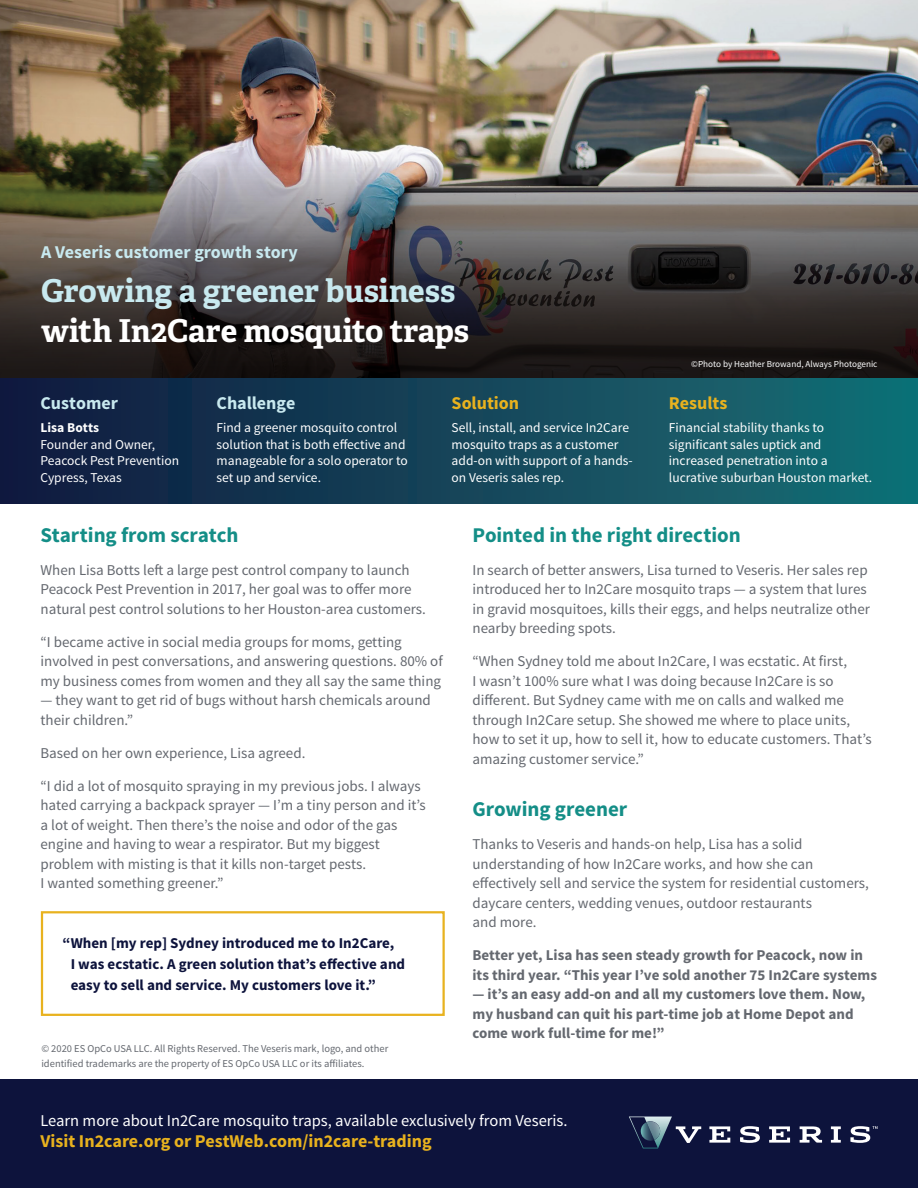
<style>
.page{position:relative;width:918px;height:1188px;background:#fff}
.page>*{position:absolute;margin:0;border:0;box-sizing:border-box;transform-origin:0 0}
.MIXED_TITLE{font:700 31.5px/40.5px "Adelle PE";letter-spacing:-.005em;color:#fff}
.SIDEBAR_HEADINGS{font:700 21px "Source Sans Pro";letter-spacing:-.005em;color:#148e87}
.CTA_BAR{font:700 18px "Source Sans Pro";color:#e8b21e}
.MIXED_TITLE-2{font:700 18px "Source Sans Pro";color:#c8e9ef}
.SIDEBAR_HEADINGS-2{font:700 18px "Source Sans Pro";color:#c8e9ef}
.SIDEBAR_HEADINGS-3{font:700 18px "Source Sans Pro";color:#e8b21e}
.CTA_BAR-2{font:16.5px "Source Sans Pro";color:#fff}
.SIDEBAR_HEADINGS-4{font:15px/19.5px "Source Sans Pro";color:#64686f}
.SIDEBAR_HEADINGS-5{font:700 15px/19.5px "Source Sans Pro";color:#64686f}
.PULLOUT_COPY_16pt{font:700 15px/21px "Source Sans Pro";color:#0d133c}
.SIDEBAR_BULLETS{font:13.5px/16.5px "Source Sans Pro";color:#fff}
.SIDEBAR_BULLETS-2{font:700 13.5px "Source Sans Pro";color:#fff}
.t1{font:10.5px/15px "Source Sans Pro";color:#64686f}
.t2{font:9.15px "Source Sans Pro";color:#fff}
.s1{color:#c8e9ef}
</style>
<div class="page">
<div style="left:41px;top:911px;width:404px;height:105px;border:2px solid #e8b21f"></div>
<img style="left:0;top:0;width:918px;height:73px">
<img style="left:0;top:73px;width:918px;height:305px">
<div style="left:0;top:1080px;width:918px;height:108px;background:#0d133c"></div>
<svg style="left:709px;top:1126px;width:21px;height:17px"></svg>
<svg style="left:740px;top:1126px;width:20px;height:17px"></svg>
<svg style="left:769px;top:1126px;width:21px;height:17px"></svg>
<svg style="left:800px;top:1126px;width:22px;height:17px"></svg>
<svg style="left:831px;top:1126px;width:10px;height:17px"></svg>
<svg style="left:629px;top:1117px;width:72px;height:31px"></svg>
<img style="left:641px;top:1122px;width:13px;height:19px">
<img style="left:646px;top:1121px;width:14px;height:19px">
<svg style="left:850px;top:1126px;width:28px;height:17px"></svg>
<div style="left:0;top:378px;width:918px;height:125px;background:linear-gradient(to right,#11193e,#157076)"></div>
<p class="MIXED_TITLE-2" style="left:41px;top:241px;width:258px">A Veseris customer growth story</p>
<p class="MIXED_TITLE" style="left:41px;top:269px;width:430px"><span class="s1">Growing a greener business </span>with In2Care mosquito traps</p>
<p class="SIDEBAR_HEADINGS-2" style="left:41px;top:391px;width:79px">Customer</p>
<p class="SIDEBAR_BULLETS-2" style="left:41px;top:419px;width:60px">Lisa Botts</p>
<p class="SIDEBAR_BULLETS" style="left:41px;top:436px;width:140px">Founder and Owner,<br>Peacock Pest Prevention<br>Cypress, Texas</p>
<p class="SIDEBAR_HEADINGS-2" style="left:217px;top:391px;width:80px">Challenge</p>
<p class="SIDEBAR_BULLETS" style="left:217px;top:420px;width:193px">Find a greener mosquito control solution that is both effective and manageable for a solo operator to set up and service.</p>
<p class="SIDEBAR_HEADINGS-3" style="left:452px;top:391px;width:69px">Solution</p>
<p class="SIDEBAR_BULLETS" style="left:452px;top:420px;width:183px">Sell, install, and service In2Care mosquito traps as a customer add-on with support of a hands&shy;on Veseris sales rep.</p>
<p class="t2" style="left:691px;top:358px;width:188px">©Photo by Heather Browand, Always Photogenic</p>
<p class="SIDEBAR_HEADINGS-3" style="left:669px;top:391px;width:60px">Results</p>
<p class="SIDEBAR_BULLETS" style="left:669px;top:420px;width:205px">Financial stability thanks to significant sales uptick and increased penetration into a lucrative suburban Houston market.</p>
<p class="SIDEBAR_HEADINGS" style="left:40px;top:521px;width:199px">Starting from scratch</p>
<p class="SIDEBAR_HEADINGS-4" style="left:40px;top:560px;width:387px">When Lisa Botts left a large pest control company to launch<br>Peacock Pest Prevention in 2017, her goal was to offer more natural pest control solutions to her Houston-area customers.</p>
<p class="SIDEBAR_HEADINGS-4" style="left:40px;top:632px;width:404px">“I became active in social media groups for moms, getting involved in pest conversations, and answering questions. 80% of my business comes from women and they all say the same thing</p>
<p class="SIDEBAR_HEADINGS-4" style="left:40px;top:691px;width:392px">— they want to get rid of bugs without harsh chemicals around their children.”</p>
<p class="SIDEBAR_HEADINGS-4" style="left:40px;top:743px;width:266px">Based on her own experience, Lisa agreed.</p>
<p class="SIDEBAR_HEADINGS-4" style="left:40px;top:776px;width:387px">“I did a lot of mosquito spraying in my previous jobs. I always hated carrying a backpack sprayer — I’m a tiny person and it’s a lot of weight. Then there’s the noise and odor of the gas engine and having to wear a respirator. But my biggest problem with misting is that it kills non-target pests.<br>I wanted something greener.”</p>
<p class="PULLOUT_COPY_16pt" style="left:71px;top:933px;width:336px;text-indent:-8px">“When [my rep] Sydney introduced me to In2Care,<br>I was ecstatic. A green solution that’s effective and easy to sell and service. My customers love it.”</p>
<p class="t1" style="left:41px;top:1041px;width:348px">© 2020 ES OpCo USA LLC. All Rights Reserved. The Veseris mark, logo, and other identified trademarks are the property of ES OpCo USA LLC or its affiliates.</p>
<p class="SIDEBAR_HEADINGS" style="left:472px;top:521px;width:270px">Pointed in the right direction</p>
<p class="SIDEBAR_HEADINGS-4" style="left:472px;top:560px;width:399px">In search of better answers, Lisa turned to Veseris. Her sales rep introduced her to In2Care mosquito traps — a system that lures in gravid mosquitoes, kills their eggs, and helps neutralize other nearby breeding spots.</p>
<p class="SIDEBAR_HEADINGS-4" style="left:472px;top:652px;width:401px">“When Sydney told me about In2Care, I was ecstatic. At first,<br>I wasn’t 100% sure what I was doing because In2Care is so different. But Sydney came with me on calls and walked me through In2Care setup. She showed me where to place units, how to set it up, how to sell it, how to educate customers. That’s amazing customer service.”</p>
<p class="SIDEBAR_HEADINGS" style="left:472px;top:796px;width:156px">Growing greener</p>
<p class="SIDEBAR_HEADINGS-4" style="left:472px;top:835px;width:398px">Thanks to Veseris and hands-on help, Lisa has a solid understanding of how In2Care works, and how she can effectively sell and service the system for residential customers, daycare centers, wedding venues, outdoor restaurants<br>and more.</p>
<p class="SIDEBAR_HEADINGS-5" style="left:472px;top:946px;width:406px">Better yet, Lisa has seen steady growth for Peacock, now in its third year. “This year I’ve sold another 75 In2Care systems</p>
<p class="SIDEBAR_HEADINGS-5" style="left:472px;top:985px;width:394px">— it’s an easy add-on and all my customers love them. Now, my husband can quit his part-time job at Home Depot and come work full-time for me!”</p>
<p class="CTA_BAR-2" style="left:40px;top:1110px;width:529px">Learn more about In2Care mosquito traps, available exclusively from Veseris.</p>
<p class="CTA_BAR" style="left:40px;top:1130px;width:393px">Visit In2care.org or PestWeb.com/in2care-trading</p>
</div>
